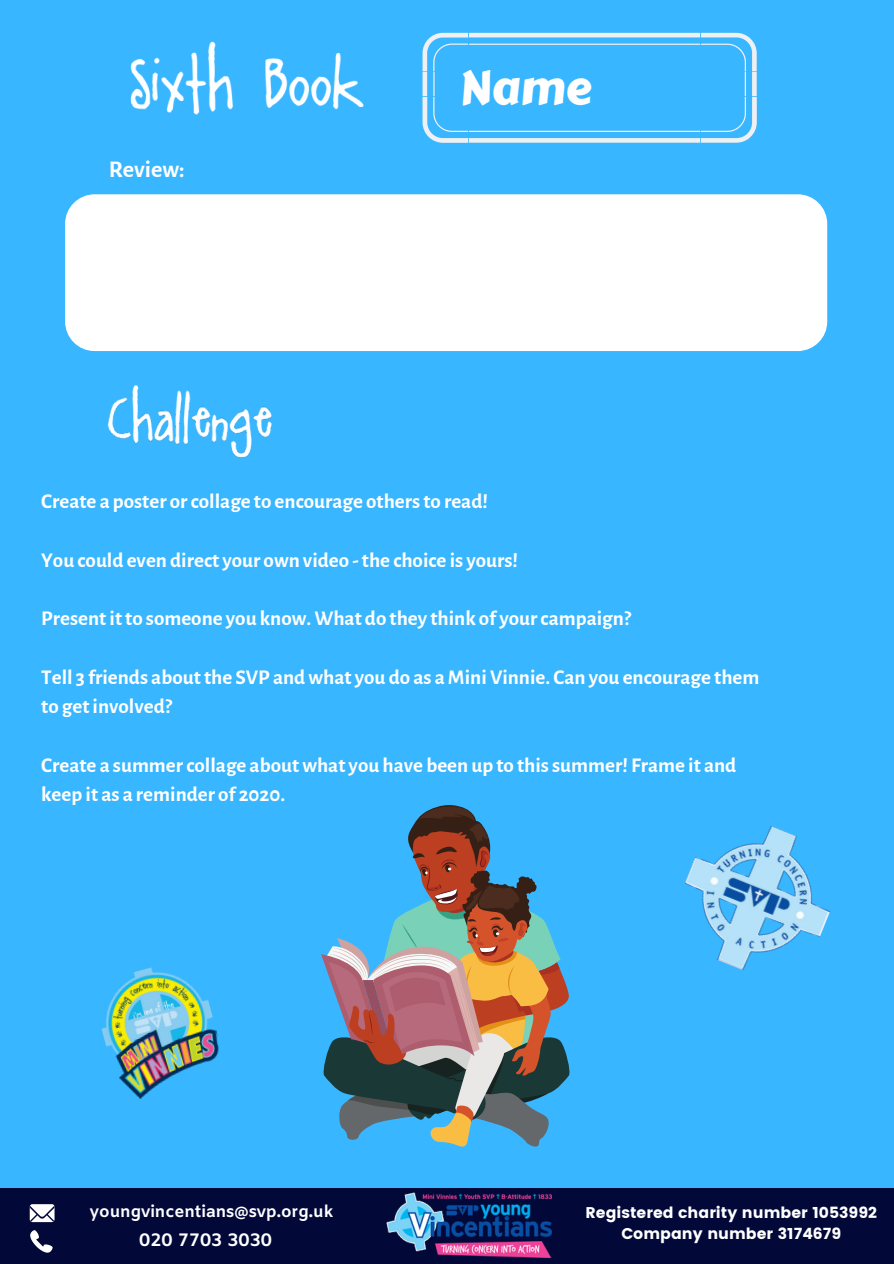
<style>
.page{position:relative;width:894px;height:1264px;background:#fff}
.page>*{position:absolute;margin:0;border:0;box-sizing:border-box;transform-origin:0 0}
.t1{font:47.25px "Carter One";color:#fff}
.t2{font:700 24px "Alegreya Sans";color:#fff}
.t3{font:700 21px/29.2px "Alegreya Sans";color:#fff}
.t4{font:700 18px "Amiko";color:#fff}
.t5{font:700 16.5px "Amiko";color:#fff}
.t6{font:15.45px/20.7px "Poppins";color:#fff;text-align:center}
</style>
<div class="page">
<div style="left:0;top:0;width:893px;height:1263px;background:#38b6ff"></div>
<div style="left:0;top:1188px;width:893px;height:75px;background:#020939"></div>
<img style="left:386px;top:1192px;width:165px;height:65px">
<svg style="left:30px;top:1230px;width:23px;height:22px"></svg>
<div style="left:30px;top:1204px;width:24px;height:18px;background:#fff;border-radius:3px"></div>
<svg style="left:30px;top:1204px;width:24px;height:17px"></svg>
<svg style="left:428px;top:33px;width:328px;height:110px"></svg>
<div style="left:65px;top:194px;width:762px;height:157px;background:#fff;border-radius:29px"></div>
<img style="left:107px;top:385px;width:165px;height:73px">
<img style="left:130px;top:39px;width:504px;height:104px">
<svg style="left:321px;top:805px;width:249px;height:342px"></svg>
<img style="left:101px;top:967px;width:118px;height:132px">
<img style="left:685px;top:826px;width:145px;height:144px">
<p class="t2" style="left:109px;top:157px;width:78px">Review:</p>
<h1 class="t1" style="left:459px;top:51px;width:133px">Name</h1>
<p class="t3" style="left:41px;top:487px;width:448px">Create a poster orcollage to encourage othersto read!</p>
<p class="t3" style="left:41px;top:546px;width:478px">You could even direct your own video -the choice is yours!</p>
<p class="t3" style="left:41px;top:604px;width:591px">Presentitto someone you know. What do they think of yourcampaign?</p>
<p class="t3" style="left:41px;top:663px;width:719px">Tell 3 friends aboutthe SVP andwhat you do as aMini Vinnie. Can you encourage them to getinvolved?</p>
<p class="t3" style="left:41px;top:751px;width:696px">Create a summercollage aboutwhat you have been up to thissummer! Frame it and keep it as a reminder of 2020.</p>
<p class="t5" style="left:90px;top:1201px;width:245px">youngvincentians@svp.org.uk</p>
<p class="t6" style="left:585px;top:1202px;width:293px">Registered charity number 1053992<br>Company number 3174679</p>
<p class="t4" style="left:139px;top:1228px;width:134px">020 7703 3030</p>
</div>
